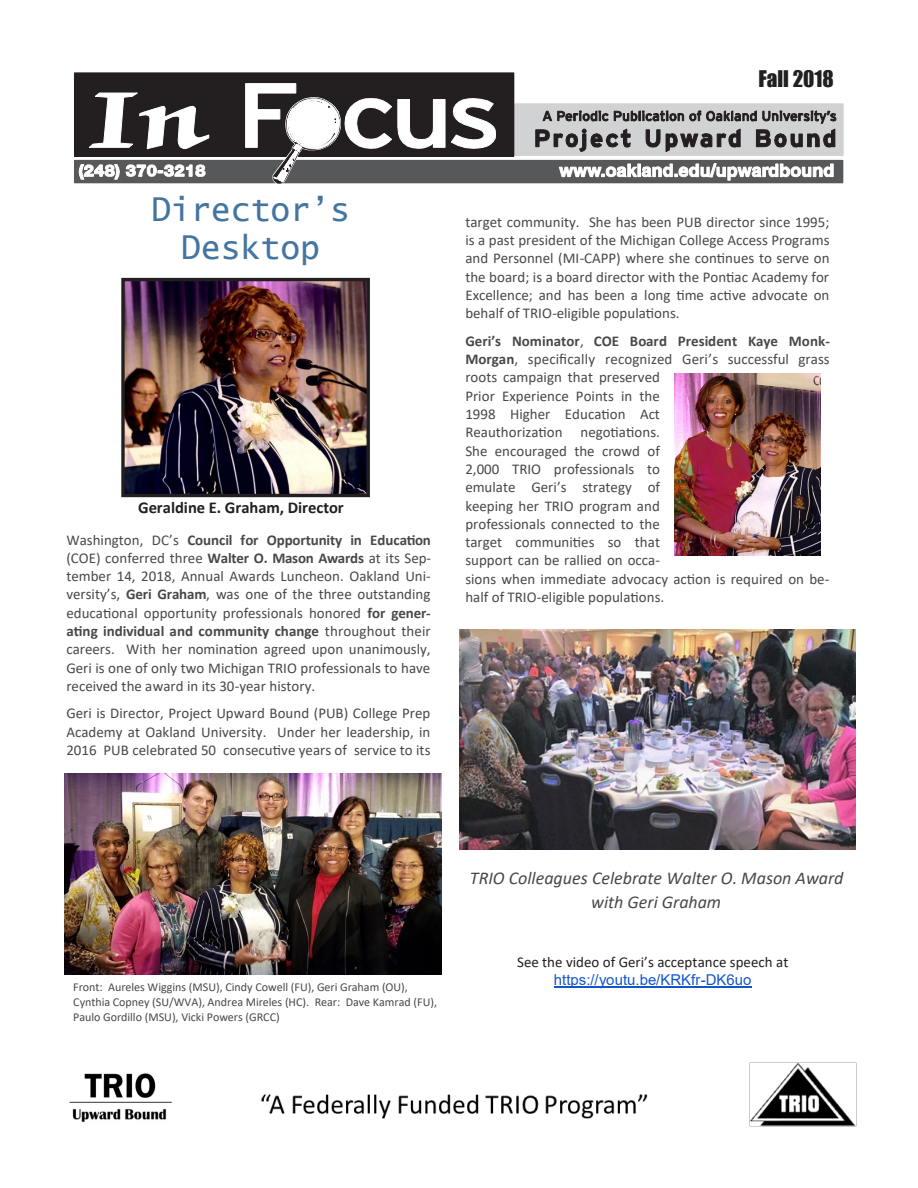
<style>
.page{position:relative;width:918px;height:1188px;background:#fff}
.page>*{position:absolute;margin:0;border:0;box-sizing:border-box;transform-origin:0 0}
.t1{font:33px/38.8px "Lucida Sans Typewriter";color:#4475a1;text-align:center}
.t2{font:21px "Impact";color:#231f20}
.t3{font:italic 18px/23.4px "Calibri";color:#474849;text-align:center}
.t4{font:700 16.5px "Calibri";color:#231f20}
.t5{font:15px/18.3px "Calibri";color:#474849;text-align:justify}
.t6{font:15px/18.3px "Calibri";color:#231f20;text-align:center}
.t7{font:12px/14.7px "Calibri";letter-spacing:-.005em;color:#474849}
.s1{font-weight:700}
.s2{font-family:"Arial";color:#15c}
</style>
<div class="page">
<img style="left:749px;top:1063px;width:107px;height:63px">
<img style="left:69px;top:1073px;width:103px;height:49px">
<img style="left:261px;top:1094px;width:387px;height:25px">
<div style="left:514px;top:104px;width:329px;height:51px;background:#d1d2d4"></div>
<div style="left:514px;top:104px;width:329px;height:52px;border:1px solid #d1d2d4"></div>
<div style="left:74px;top:73px;width:440px;height:83px;background:#231f20"></div>
<div style="left:74px;top:160px;width:769px;height:23px;background:#57585a"></div>
<svg style="left:535px;top:110px;width:301px;height:42px"></svg>
<svg style="left:79px;top:164px;width:41px;height:16px"></svg>
<svg style="left:126px;top:164px;width:79px;height:13px"></svg>
<svg style="left:89px;top:93px;width:120px;height:56px"></svg>
<svg style="left:398px;top:99px;width:47px;height:50px"></svg>
<svg style="left:451px;top:98px;width:45px;height:51px"></svg>
<svg style="left:245px;top:83px;width:147px;height:101px"></svg>
<svg style="left:559px;top:163px;width:275px;height:18px"></svg>
<img style="left:675px;top:373px;width:146px;height:182px">
<img style="left:125px;top:282px;width:241px;height:211px">
<div style="left:121px;top:278px;width:249px;height:219px;border:3px solid #231f20"></div>
<img style="left:64px;top:774px;width:377px;height:201px">
<hr style="left:554px;top:987px;width:198px;height:1px;background:#15c">
<img style="left:459px;top:629px;width:397px;height:220px">
<p class="t2" style="left:758px;top:62px;width:77px">Fall 2018</p>
<p class="t1" style="left:151px;top:189px;width:200px">Director’s<br>Desktop</p>
<p class="t4" style="left:138px;top:496px;width:207px">Geraldine E. Graham, Director</p>
<p class="t5" style="left:66px;top:530px;width:366px">Washington, DC’s <span class="s1">Council for Opportunity in Education </span>(COE) conferred three <span class="s1">Walter O. Mason Awards</span> at its Sep&shy;tember 14, 2018, Annual Awards Luncheon. Oakland Uni&shy;versity’s, <span class="s1">Geri Graham</span>, was one of the three outstanding educational opportunity professionals honored <span class="s1">for gener&shy;ating individual and community change</span> throughout their careers. With her nomination agreed upon unanimously, Geri is one of only two Michigan TRIO professionals to have received the award in its 30-year history.</p>
<p class="t5" style="left:66px;top:704px;width:366px">Geri is Director, Project Upward Bound (PUB) College Prep Academy at Oakland University. Under her leadership, in 2016 PUB celebrated 50 consecutive years of service to its</p>
<p class="t5" style="left:465px;top:212px;width:366px">target community. She has been PUB director since 1995; is a past president of the Michigan College Access Programs and Personnel (MI-CAPP) where she continues to serve on the board; is a board director with the Pontiac Academy for Excellence; and has been a long time active advocate on behalf of TRIO-eligible populations.</p>
<p class="t5" style="left:465px;top:331px;width:366px;text-align:left"><span class="s1">Geri’s Nominator</span>, <span class="s1">COE Board President Kaye Monk-Morgan</span>, specifically recognized Geri’s successful grass roots campaign that preserved<br>Prior Experience Points in the<br>1998 Higher Education Act<br>Reauthorization negotiations.<br>She encouraged the crowd of<br>2,000 TRIO professionals to<br>emulate Geri’s strategy of<br>keeping her TRIO program and<br>professionals connected to the<br>target communities so that<br>support can be rallied on occa-<br>sions when immediate advocacy action is required on be&shy;half of TRIO-eligible populations.</p>
<p class="t7" style="left:73px;top:980px;width:365px">Front: Aureles Wiggins (MSU), Cindy Cowell (FU), Geri Graham (OU),<br>Cynthia Copney (SU/WVA), Andrea Mireles (HC). Rear: Dave Kamrad (FU),<br>Paulo Gordillo (MSU), Vicki Powers (GRCC)</p>
<p class="t3" style="left:470px;top:866px;width:375px">TRIO Colleagues Celebrate Walter O. Mason Award with Geri Graham</p>
<p class="t6" style="left:517px;top:952px;width:273px">See the video of Geri’s acceptance speech at <span class="s2">https://youtu.be/KRKfr-DK6uo</span></p>
</div>
